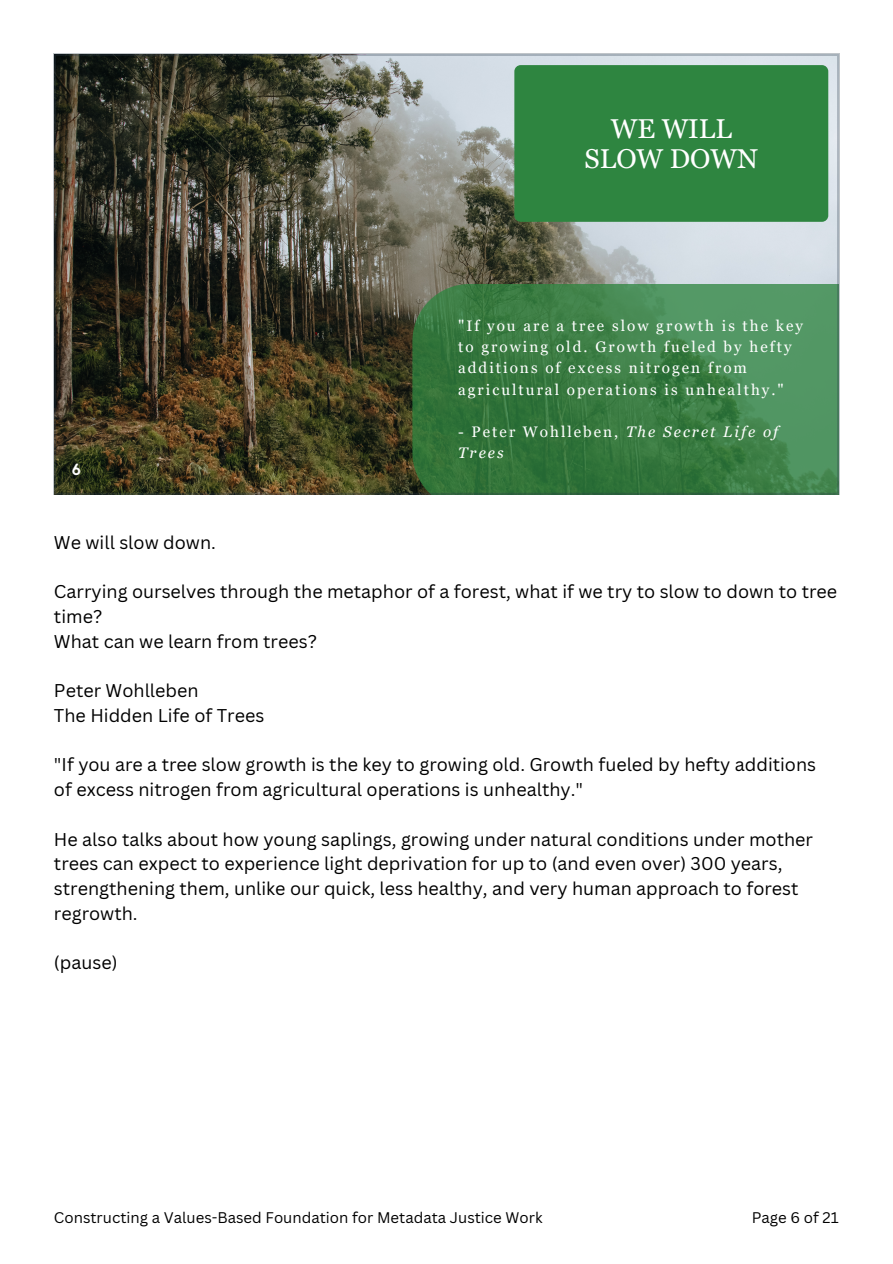
<style>
.page{position:relative;width:893px;height:1264px;background:#fff}
.page>*{position:absolute;margin:0;border:0;box-sizing:border-box;transform-origin:0 0}
.t1{font:27.3px/29.8px "Georgia Pro";color:#fff;text-align:center}
.t2{font:18px/24.8px "Canva Sans";color:#000}
.t3{font:15.3px/21.3px "Georgia Pro";letter-spacing:.135em;color:#fff}
.t4{font:italic 15.3px/21.3px "Georgia Pro";letter-spacing:.135em;color:#fff}
.t5{font:700 15.3px "Coco Gothic";color:#fff}
.t6{font:15px "Canva Sans";color:#000}
.s1{font-style:normal}
</style>
<div class="page">
<svg style="left:54px;top:54px;width:785px;height:441px;background:#4e6b4a"></svg>
<p class="t1" style="left:584px;top:113px;width:175px">WE WILL<br>SLOW DOWN</p>
<p class="t5" style="left:72px;top:464px;width:11px">6</p>
<p class="t3" style="left:458px;top:315px;width:346px">"If you are a tree slow growth is the key to growing old. Growth fueled by hefty additions of excess nitrogen from agricultural operations is unhealthy."</p>
<p class="t4" style="left:458px;top:421px;width:321px"><span class="s1">- Peter Wohlleben,</span> The Secret Life of<br>Trees</p>
<p class="t2" style="left:54px;top:529px;width:163px">We will slow down.</p>
<p class="t2" style="left:54px;top:578px;width:784px">Carrying ourselves through the metaphor of a forest, what if we try to slow to down to tree time?</p>
<p class="t2" style="left:54px;top:628px;width:264px">What can we learn from trees?</p>
<p class="t2" style="left:54px;top:677px;width:146px">Peter Wohlleben</p>
<p class="t2" style="left:54px;top:702px;width:212px">The Hidden Life of Trees</p>
<p class="t2" style="left:54px;top:752px;width:763px">"If you are a tree slow growth is the key to growing old. Growth fueled by hefty additions of excess nitrogen from agricultural operations is unhealthy."</p>
<p class="t2" style="left:54px;top:826px;width:760px">He also talks about how young saplings, growing under natural conditions under mother trees can expect to experience light deprivation for up to (and even over) 300 years, strengthening them, unlike our quick, less healthy, and very human approach to forest regrowth.</p>
<p class="t2" style="left:54px;top:949px;width:65px">(pause)</p>
<p class="t6" style="left:54px;top:1206px;width:490px">Constructing a Values-Based Foundation for Metadata Justice Work</p>
<p class="t6" style="left:751px;top:1206px;width:88px">Page 6 of 21</p>
</div>
